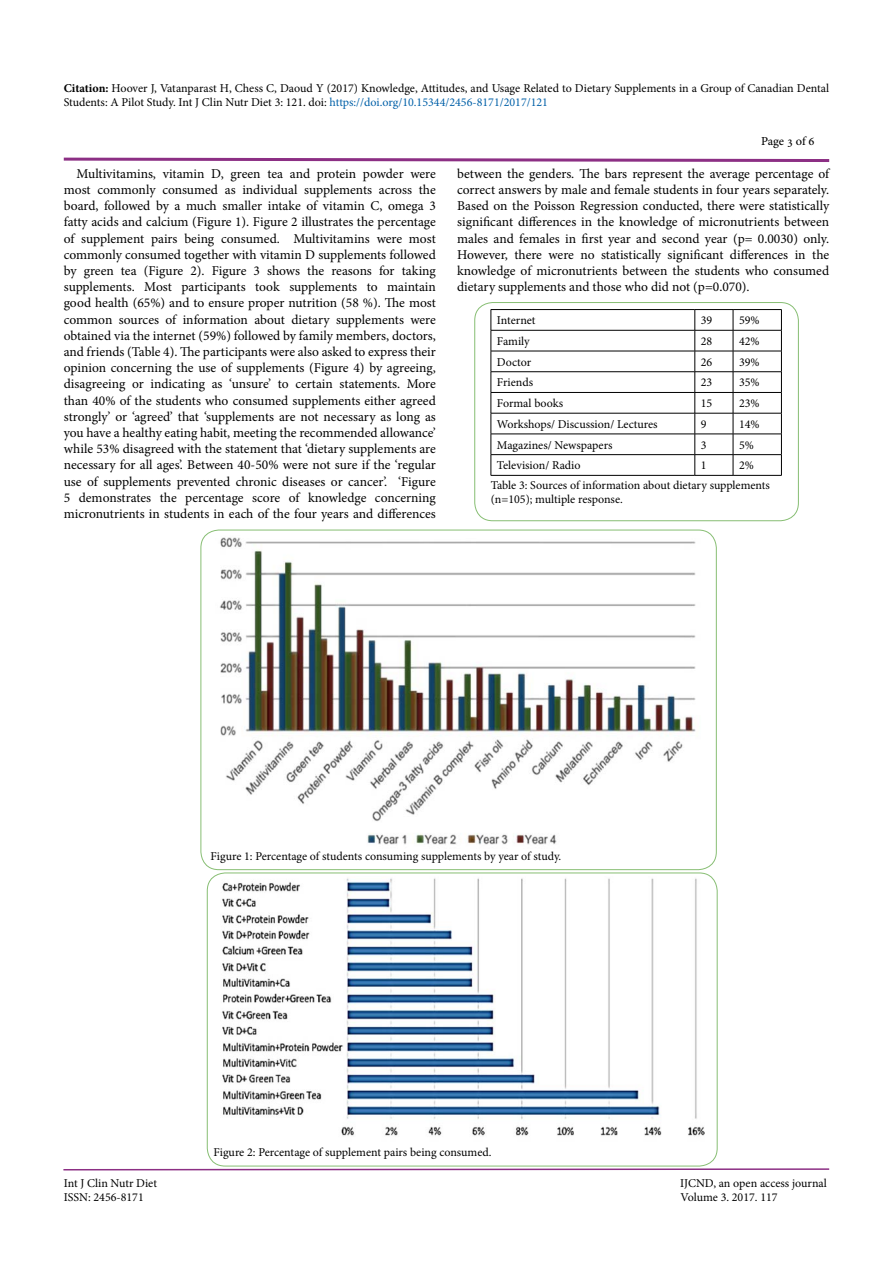
<style>
.page{position:relative;width:893px;height:1263px;background:#fff}
.page>*{position:absolute;margin:0;border:0;box-sizing:border-box;transform-origin:0 0}
.t1{font:13.5px/16.2px "Minion Pro";color:#000;text-align:justify}
.t2{font:12px/14.4px "Minion Pro";color:#000}
.t3{font:12px "Adobe Hebrew";letter-spacing:-.01em;color:#000}
.s1{font-weight:700}
.s2{color:#0060a8}
</style>
<div class="page">
<svg style="left:63px;top:1168px;width:767px;height:3px"></svg>
<svg style="left:63px;top:157px;width:767px;height:5px"></svg>
<img style="left:220px;top:537px;width:476px;height:308px">
<img style="left:222px;top:877px;width:489px;height:259px">
<div style="left:207px;top:873px;width:510px;height:293px;border:1px solid #87be73;border-radius:18px"></div>
<div style="left:475px;top:302px;width:324px;height:219px;border:1px solid #87be73;border-radius:18px"></div>
<hr style="left:491px;top:309px;width:204px;height:1px;background:#000">
<hr style="left:695px;top:309px;width:38px;height:1px;background:#000">
<hr style="left:733px;top:309px;width:49px;height:1px;background:#000">
<hr style="left:491px;top:330px;width:204px;height:1px;background:#000">
<hr style="left:695px;top:330px;width:38px;height:1px;background:#000">
<hr style="left:733px;top:330px;width:49px;height:1px;background:#000">
<hr style="left:491px;top:351px;width:204px;height:1px;background:#000">
<hr style="left:695px;top:351px;width:38px;height:1px;background:#000">
<hr style="left:733px;top:351px;width:49px;height:1px;background:#000">
<hr style="left:491px;top:371px;width:204px;height:1px;background:#000">
<hr style="left:695px;top:371px;width:38px;height:1px;background:#000">
<hr style="left:733px;top:371px;width:49px;height:1px;background:#000">
<hr style="left:491px;top:392px;width:204px;height:1px;background:#000">
<hr style="left:695px;top:392px;width:38px;height:1px;background:#000">
<hr style="left:733px;top:392px;width:49px;height:1px;background:#000">
<hr style="left:491px;top:413px;width:204px;height:1px;background:#000">
<hr style="left:695px;top:413px;width:38px;height:1px;background:#000">
<hr style="left:733px;top:413px;width:49px;height:1px;background:#000">
<hr style="left:491px;top:434px;width:204px;height:1px;background:#000">
<hr style="left:695px;top:434px;width:38px;height:1px;background:#000">
<hr style="left:733px;top:434px;width:49px;height:1px;background:#000">
<hr style="left:491px;top:454px;width:204px;height:1px;background:#000">
<svg style="left:491px;top:310px;width:1px;height:165px"></svg>
<hr style="left:695px;top:454px;width:38px;height:1px;background:#000">
<svg style="left:695px;top:310px;width:1px;height:165px"></svg>
<hr style="left:733px;top:454px;width:49px;height:1px;background:#000">
<svg style="left:733px;top:310px;width:1px;height:165px"></svg>
<svg style="left:781px;top:310px;width:1px;height:165px"></svg>
<hr style="left:491px;top:475px;width:204px;height:1px;background:#000">
<hr style="left:695px;top:475px;width:38px;height:1px;background:#000">
<hr style="left:733px;top:475px;width:49px;height:1px;background:#000">
<p class="t2" style="left:64px;top:81px;width:767px"><span class="s1">Citation:</span> Hoover J, Vatanparast H, Chess C, Daoud Y (2017) Knowledge, Attitudes, and Usage Related to Dietary Supplements in a Group of Canadian Dental<br>Students: A Pilot Study. Int J Clin Nutr Diet 3: 121. doi: <span class="s2">https://doi.org/10.15344/2456-8171/2017/121</span></p>
<p class="t3" style="left:761px;top:134px;width:55px">Page 3 of 6</p>
<p class="t1" style="left:64px;top:165px;width:374px;text-indent:13px">Multivitamins, vitamin D, green tea and protein powder were most commonly consumed as individual supplements across the board, followed by a much smaller intake of vitamin C, omega 3 fatty acids and calcium (Figure 1). Figure 2 illustrates the percentage of supplement pairs being consumed. Multivitamins were most commonly consumed together with vitamin D supplements followed by green tea (Figure 2). Figure 3 shows the reasons for taking supplements. Most participants took supplements to maintain good health (65%) and to ensure proper nutrition (58 %). The most common sources of information about dietary supplements were obtained via the internet (59%) followed by family members, doctors, and friends (Table 4). The participants were also asked to express their opinion concerning the use of supplements (Figure 4) by agreeing, disagreeing or indicating as ‘unsure’ to certain statements. More than 40% of the students who consumed supplements either agreed strongly’ or ‘agreed’ that ‘supplements are not necessary as long as you have a healthy eating habit, meeting the recommended allowance’ while 53% disagreed with the statement that ‘dietary supplements are necessary for all ages’. Between 40-50% were not sure if the ‘regular use of supplements prevented chronic diseases or cancer’. ‘Figure 5 demonstrates the percentage score of knowledge concerning micronutrients in students in each of the four years and differences</p>
<p class="t1" style="left:457px;top:165px;width:374px">between the genders. The bars represent the average percentage of correct answers by male and female students in four years separately.<br>Based on the Poisson Regression conducted, there were statistically significant differences in the knowledge of micronutrients between males and females in first year and second year (p= 0.0030) only.<br>However, there were no statistically significant differences in the knowledge of micronutrients between the students who consumed dietary supplements and those who did not (p=0.070).</p>
<p class="t2" style="left:497px;top:313px;width:40px">Internet</p>
<p class="t2" style="left:701px;top:313px;width:13px">39</p>
<p class="t2" style="left:739px;top:313px;width:22px">59%</p>
<p class="t2" style="left:497px;top:334px;width:34px">Family</p>
<p class="t2" style="left:701px;top:334px;width:13px">28</p>
<p class="t2" style="left:739px;top:334px;width:22px">42%</p>
<p class="t2" style="left:497px;top:355px;width:36px">Doctor</p>
<p class="t2" style="left:701px;top:355px;width:13px">26</p>
<p class="t2" style="left:739px;top:355px;width:22px">39%</p>
<p class="t2" style="left:497px;top:375px;width:38px">Friends</p>
<p class="t2" style="left:701px;top:375px;width:13px">23</p>
<p class="t2" style="left:739px;top:375px;width:22px">35%</p>
<p class="t2" style="left:497px;top:396px;width:68px">Formal books</p>
<p class="t2" style="left:701px;top:396px;width:13px">15</p>
<p class="t2" style="left:739px;top:396px;width:22px">23%</p>
<p class="t2" style="left:497px;top:417px;width:162px">Workshops/ Discussion/ Lectures</p>
<p class="t2" style="left:701px;top:417px;width:7px">9</p>
<p class="t2" style="left:739px;top:417px;width:22px">14%</p>
<p class="t2" style="left:497px;top:438px;width:117px">Magazines/ Newspapers</p>
<p class="t2" style="left:701px;top:438px;width:7px">3</p>
<p class="t2" style="left:739px;top:438px;width:16px">5%</p>
<p class="t2" style="left:497px;top:458px;width:85px">Television/ Radio</p>
<p class="t2" style="left:701px;top:458px;width:7px">1</p>
<p class="t2" style="left:491px;top:456px;width:281px;line-height:19.5px;text-indent:248px">2%<br>Table 3: Sources of information about dietary supplements</p>
<p class="t2" style="left:491px;top:492px;width:134px">(n=105); multiple response.</p>
<p class="t2" style="left:210px;top:849px;width:352px">Figure 1: Percentage of students consuming supplements by year of study.</p>
<p class="t2" style="left:213px;top:1145px;width:280px">Figure 2: Percentage of supplement pairs being consumed.</p>
<p class="t2" style="left:64px;top:1176px;width:95px">Int J Clin Nutr Diet</p>
<p class="t2" style="left:680px;top:1176px;width:148px">IJCND, an open access journal</p>
<p class="t2" style="left:64px;top:1190px;width:82px">ISSN: 2456-8171</p>
<p class="t2" style="left:680px;top:1190px;width:99px">Volume 3. 2017. 117</p>
</div>
